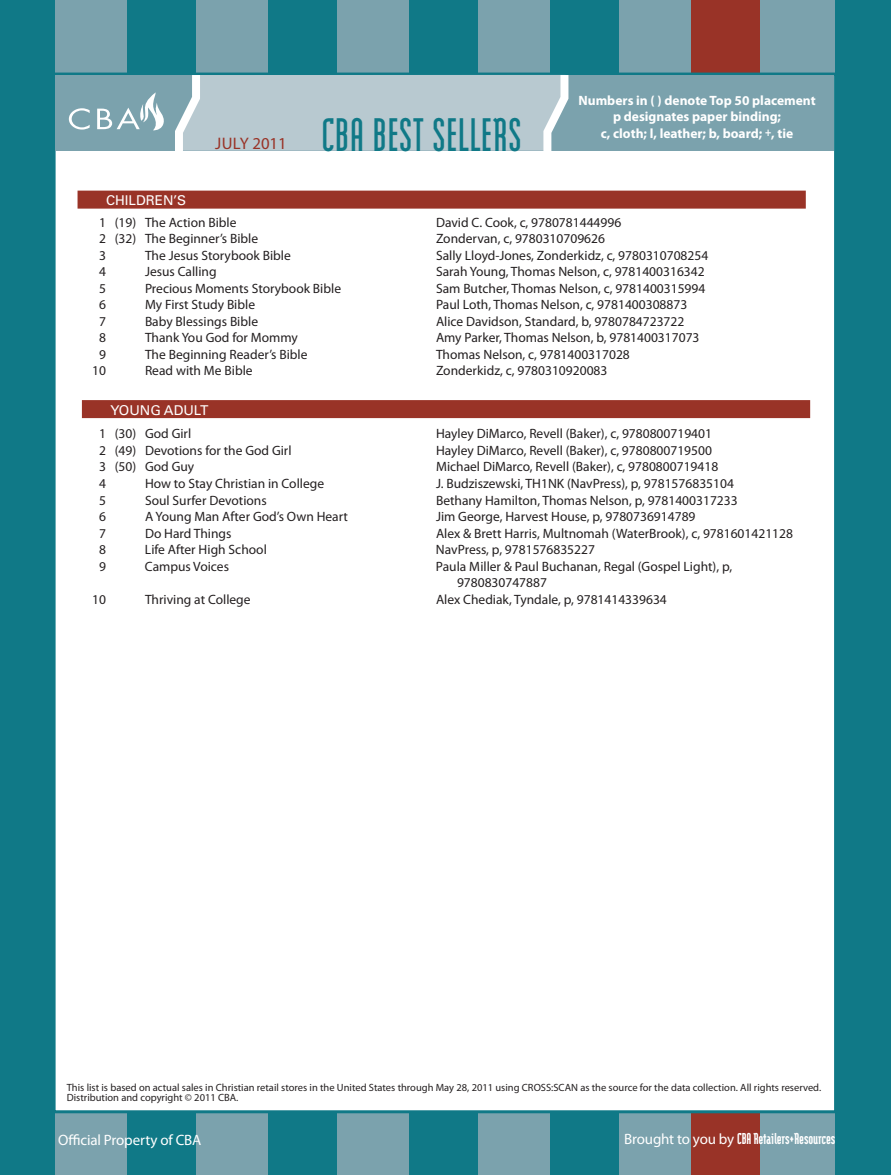
<style>
.page{position:relative;width:891px;height:1175px;background:#fff}
.page>*{position:absolute;margin:0;border:0;box-sizing:border-box;transform-origin:0 0}
.t1{font:700 113.85px "Modula Sans";color:#fff}
.t2{font:700 46.8px "Modula Sans";letter-spacing:.01em;color:#107987}
.t3{font:16.65px "Myriad Pro";color:#993327}
.t4{font:900 15.75px "Modula Sans";letter-spacing:-.01em;color:#fff}
.t5{font:15px "Myriad Pro";letter-spacing:-.01em;color:#fff}
.t6{font:13.5px/16.5px "Myriad Pro";color:#231f20}
.t7{font:700 13.5px/16.2px "Myriad Pro";color:#fff;text-align:center}
.t8{font:13.5px "Univers";color:#fff}
.t9{font:10.5px/10.5px "Myriad Pro";color:#231f20}
.s1{font-size:12px}
.s2{font-family:"Myriad Pro";font-weight:400;font-size:15px}
</style>
<div class="page">
<div style="left:0;top:0;width:891px;height:1174px;background:#7ba2ad"></div>
<div style="left:0;top:0;width:55px;height:1174px;background:#107987"></div>
<div style="left:127px;top:0;width:69px;height:1174px;background:#107987"></div>
<div style="left:268px;top:0;width:69px;height:1174px;background:#107987"></div>
<div style="left:409px;top:0;width:69px;height:1174px;background:#107987"></div>
<div style="left:550px;top:0;width:69px;height:1174px;background:#107987"></div>
<div style="left:691px;top:0;width:69px;height:1174px;background:#993327"></div>
<div style="left:835px;top:0;width:56px;height:1174px;background:#107987"></div>
<div style="left:53px;top:73px;width:784px;height:1040px;background:#fff;border:3px solid #107987"></div>
<div style="left:56px;top:75px;width:778px;height:75px;background:#7ba2ad"></div>
<div style="left:179px;top:75px;width:387px;height:76px;background:#b8c9d0"></div>
<svg style="left:69px;top:108px;width:21px;height:22px"></svg>
<svg style="left:97px;top:92px;width:67px;height:38px"></svg>
<div style="left:78px;top:191px;width:728px;height:18px;background:#993327"></div>
<div style="left:82px;top:400px;width:728px;height:18px;background:#993327"></div>
<h1 class="t1" style="left:170px;top:51px;width:36px">/</h1>
<p class="t3" style="left:215px;top:133px;width:73px">July 2011</p>
<p class="t8" style="left:106px;top:193px;width:82px">CHILDREN’S</p>
<h2 class="t2" style="left:321px;top:108px;width:202px">CBA BEST SELLERS</h2>
<h1 class="t1" style="left:539px;top:51px;width:36px">/</h1>
<p class="t7" style="left:579px;top:92px;width:239px">Numbers in ( ) denote Top 50 placement p designates paper binding;<br>c, cloth; l, leather; b, board; <span class="s1">+</span>, tie</p>
<p class="t6" style="left:99px;top:213px;width:139px">1 (19) The Action Bible</p>
<p class="t6" style="left:436px;top:213px;width:187px">David C. Cook, c, 9780781444996</p>
<p class="t6" style="left:99px;top:230px;width:161px">2 (32) The Beginner’s Bible</p>
<p class="t6" style="left:436px;top:230px;width:171px">Zondervan, c, 9780310709626</p>
<p class="t6" style="left:99px;top:246px;width:8px">3</p>
<p class="t6" style="left:145px;top:246px;width:147px">The Jesus Storybook Bible</p>
<p class="t6" style="left:436px;top:246px;width:274px">Sally Lloyd-Jones, Zonderkidz, c, 9780310708254</p>
<p class="t6" style="left:99px;top:263px;width:8px">4</p>
<p class="t6" style="left:145px;top:263px;width:73px">Jesus Calling</p>
<p class="t6" style="left:436px;top:263px;width:270px">Sarah Young, Thomas Nelson, c, 9781400316342</p>
<p class="t6" style="left:99px;top:279px;width:8px">5</p>
<p class="t6" style="left:145px;top:279px;width:198px">Precious Moments Storybook Bible</p>
<p class="t6" style="left:436px;top:279px;width:271px">Sam Butcher, Thomas Nelson, c, 9781400315994</p>
<p class="t6" style="left:99px;top:296px;width:8px">6</p>
<p class="t6" style="left:145px;top:296px;width:112px">My First Study Bible</p>
<p class="t6" style="left:436px;top:296px;width:253px">Paul Loth, Thomas Nelson, c, 9781400308873</p>
<p class="t6" style="left:99px;top:312px;width:8px">7</p>
<p class="t6" style="left:145px;top:312px;width:115px">Baby Blessings Bible</p>
<p class="t6" style="left:436px;top:312px;width:250px">Alice Davidson, Standard, b, 9780784723722</p>
<p class="t6" style="left:99px;top:329px;width:8px">8</p>
<p class="t6" style="left:145px;top:329px;width:154px">Thank You God for Mommy</p>
<p class="t6" style="left:436px;top:329px;width:265px">Amy Parker, Thomas Nelson, b, 9781400317073</p>
<p class="t6" style="left:99px;top:345px;width:8px">9</p>
<p class="t6" style="left:145px;top:345px;width:164px">The Beginning Reader’s Bible</p>
<p class="t6" style="left:436px;top:345px;width:195px">Thomas Nelson, c, 9781400317028</p>
<p class="t6" style="left:92px;top:362px;width:15px">10</p>
<p class="t6" style="left:145px;top:362px;width:109px">Read with Me Bible</p>
<p class="t6" style="left:436px;top:362px;width:173px">Zonderkidz, c, 9780310920083</p>
<p class="t8" style="left:110px;top:402px;width:100px">YOUNG ADULT</p>
<p class="t6" style="left:99px;top:425px;width:94px">1 (30) God Girl</p>
<p class="t6" style="left:436px;top:425px;width:278px">Hayley DiMarco, Revell (Baker), c, 9780800719401</p>
<p class="t6" style="left:99px;top:442px;width:194px">2 (49) Devotions for the God Girl</p>
<p class="t6" style="left:436px;top:442px;width:278px">Hayley DiMarco, Revell (Baker), c, 9780800719500</p>
<p class="t6" style="left:99px;top:458px;width:97px">3 (50) God Guy</p>
<p class="t6" style="left:436px;top:458px;width:284px">Michael DiMarco, Revell (Baker), c, 9780800719418</p>
<p class="t6" style="left:99px;top:475px;width:8px">4</p>
<p class="t6" style="left:145px;top:475px;width:181px">How to Stay Christian in College</p>
<p class="t6" style="left:436px;top:475px;width:299px">J. Budziszewski, TH1NK (NavPress), p, 9781576835104</p>
<p class="t6" style="left:99px;top:491px;width:8px">5</p>
<p class="t6" style="left:145px;top:491px;width:123px">Soul Surfer Devotions</p>
<p class="t6" style="left:436px;top:491px;width:303px">Bethany Hamilton, Thomas Nelson, p, 9781400317233</p>
<p class="t6" style="left:99px;top:508px;width:8px">6</p>
<p class="t6" style="left:145px;top:508px;width:204px">A Young Man After God’s Own Heart</p>
<p class="t6" style="left:436px;top:508px;width:261px">Jim George, Harvest House, p, 9780736914789</p>
<p class="t6" style="left:99px;top:524px;width:8px">7</p>
<p class="t6" style="left:145px;top:524px;width:88px">Do Hard Things</p>
<p class="t6" style="left:436px;top:524px;width:359px">Alex &amp; Brett Harris, Multnomah (WaterBrook), c, 9781601421128</p>
<p class="t6" style="left:99px;top:541px;width:23px">8 L</p>
<p class="t6" style="left:151px;top:541px;width:117px">ife After High School</p>
<p class="t6" style="left:436px;top:541px;width:161px">NavPress, p, 9781576835227</p>
<p class="t6" style="left:99px;top:557px;width:8px">9</p>
<p class="t6" style="left:145px;top:557px;width:86px">Campus Voices</p>
<p class="t6" style="left:457px;top:557px;width:277px;text-indent:-21px">Paula Miller &amp; Paul Buchanan, Regal (Gospel Light), p,<br>9780830747887</p>
<p class="t6" style="left:92px;top:590px;width:15px">10</p>
<p class="t6" style="left:145px;top:590px;width:107px">Thriving at College</p>
<p class="t6" style="left:436px;top:590px;width:232px">Alex Chediak, Tyndale, p, 9781414339634</p>
<p class="t9" style="left:67px;top:1082px;width:756px">This list is based on actual sales in Christian retail stores in the United States through May 28, 2011 using CROSS:SCAN as the source for the data collection. All rights reserved.<br>Distribution and copyright © 2011 CBA.</p>
<p class="t5" style="left:58px;top:1130px;width:145px">Official Property of CBA</p>
<p class="t4" style="left:624px;top:1129px;width:213px"><span class="s2">Brought to you by</span> CBA Retailers+Resources</p>
</div>
